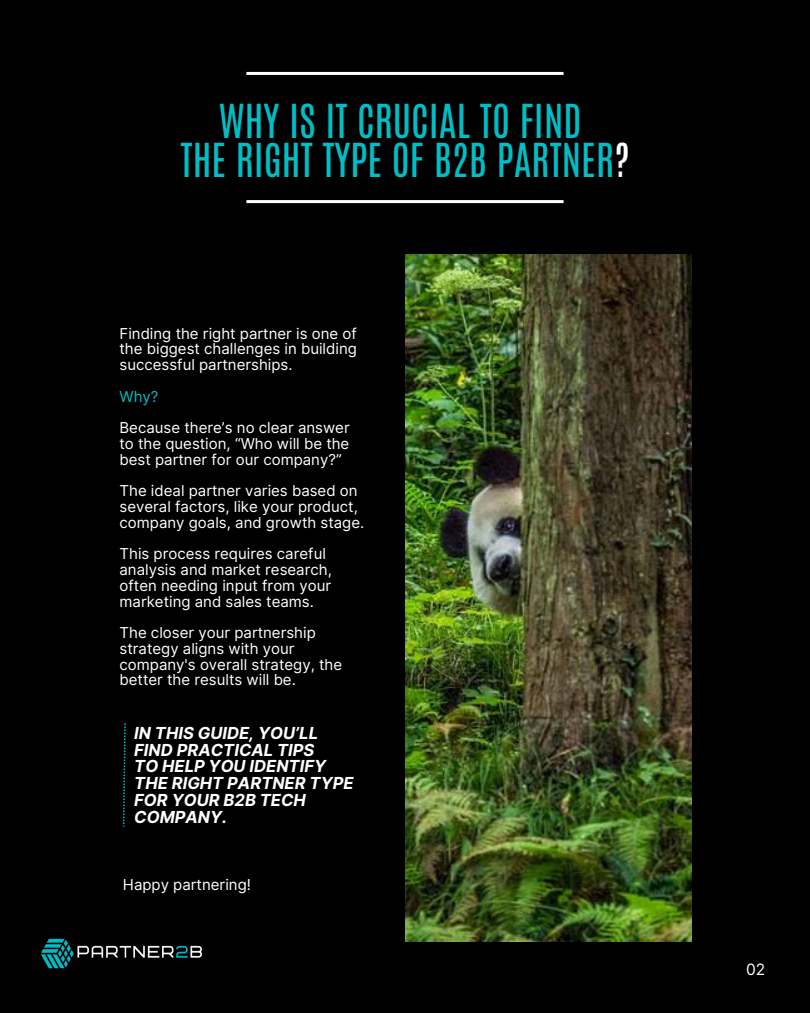
<style>
.page{position:relative;width:810px;height:1013px;background:#fff}
.page>*{position:absolute;margin:0;border:0;box-sizing:border-box;transform-origin:0 0}
.t1{font:39.1px/38.2px "Antonio";color:#00bec5;text-align:center}
.t2{font:italic 700 16.6px/16.8px "Inter";color:#fff}
.t3{font:15.6px "Inter";color:#fff}
.t4{font:15px/15.8px "Inter";color:#fff}
.t5{font:15px "Inter";color:#00bec5}
.s1{color:#fff}
</style>
<div class="page">
<div style="left:0;top:0;width:810px;height:1012px;background:#000"></div>
<hr style="left:246px;top:72px;width:318px;height:3px;background:#fff">
<hr style="left:246px;top:200px;width:318px;height:3px;background:#fff">
<img style="left:405px;top:254px;width:287px;height:687px">
<svg style="left:123px;top:723px;width:3px;height:103px"></svg>
<img style="left:41px;top:938px;width:162px;height:31px">
<h1 class="t1" style="left:181px;top:103px;width:450px">WHY IS IT CRUCIAL TO FIND<br>THE RIGHT TYPE OF B2B PARTNER<span class="s1">?</span></h1>
<p class="t4" style="left:120px;top:325px;width:239px;text-align:justify">Finding the right partner is one of the biggest challenges in building successful partnerships.</p>
<p class="t5" style="left:120px;top:387px;width:41px">Why?</p>
<p class="t4" style="left:120px;top:420px;width:232px;text-align:justify">Because there’s no clear answer to the question, “Who will be the best partner for our company?”</p>
<h2 class="t4" style="left:120px;top:483px;width:246px">The ideal partner varies based on several factors, like your product, company goals, and growth stage.</h2>
<p class="t4" style="left:120px;top:546px;width:214px">This process requires careful analysis and market research, often needing input from your marketing and sales teams.</p>
<p class="t4" style="left:120px;top:624px;width:224px">The closer your partnership strategy aligns with your company's overall strategy, the better the results will be.</p>
<p class="t2" style="left:134px;top:724px;width:221px">IN THIS GUIDE, YOU’LL<br>FIND PRACTICAL TIPS<br>TO HELP YOU IDENTIFY<br>THE RIGHT PARTNER TYPE<br>FOR YOUR B2B TECH<br>COMPANY.</p>
<p class="t4" style="left:123px;top:877px;width:130px">Happy partnering!</p>
<p class="t3" style="left:746px;top:959px;width:21px">02</p>
</div>
